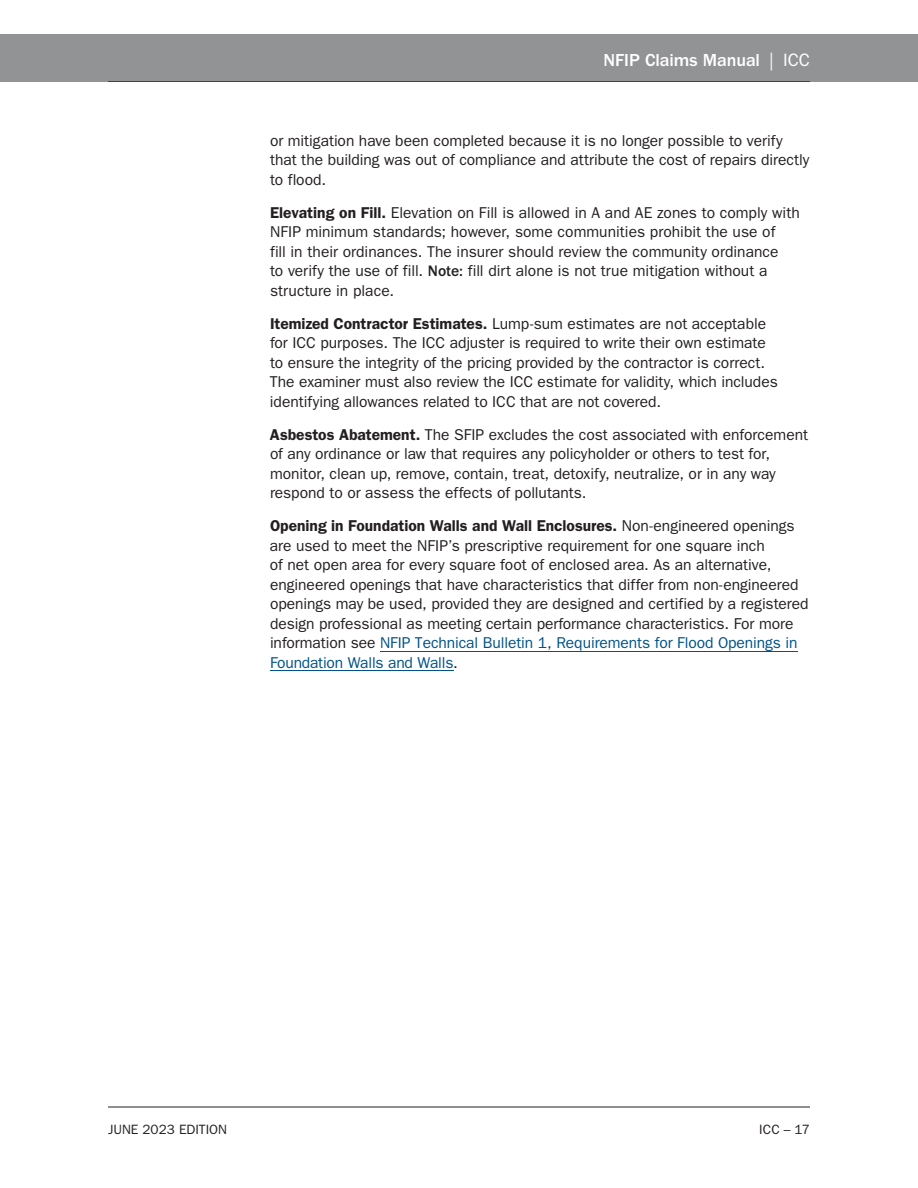
<style>
.page{position:relative;width:918px;height:1188px;background:#fff}
.page>*{position:absolute;margin:0;border:0;box-sizing:border-box;transform-origin:0 0}
.t1{font:500 18px "ITC Franklin Gothic Std";letter-spacing:-.005em;color:#fff}
.CM_text_10_5_13{font:15.75px/19.5px "ITC Franklin Gothic Std";letter-spacing:-.005em;color:#231f20}
.t2{font:13.5px "ITC Franklin Gothic Std";color:#231f20}
.s1{font-weight:400}
.s2{font-weight:600}
.s3{font-weight:500}
.s4{color:#005288}
</style>
<div class="page">
<div style="left:0;top:34px;width:918px;height:47px;background:#929395"></div>
<hr style="left:108px;top:1107px;width:702px;height:1px;background:#231f20">
<hr style="left:108px;top:81px;width:702px;height:1px;background:#231f20">
<hr style="left:380px;top:651px;width:418px;height:1px;background:#005288">
<hr style="left:270px;top:670px;width:183px;height:1px;background:#005288">
<p class="t1" style="left:604px;top:50px;width:208px">NFIP Claims Manual <span class="s1">| ICC</span></p>
<p class="CM_text_10_5_13" style="left:270px;top:131px;width:541px">or mitigation have been completed because it is no longer possible to verify that the building was out of compliance and attribute the cost of repairs directly to flood.</p>
<p class="CM_text_10_5_13" style="left:270px;top:203px;width:531px"><span class="s2">Elevating on Fill.</span> Elevation on Fill is allowed in A and AE zones to comply with NFIP minimum standards; however, some communities prohibit the use of<br>fill in their ordinances. The insurer should review the community ordinance<br>to verify the use of fill. <span class="s3">Note:</span> fill dirt alone is not true mitigation without a structure in place.</p>
<p class="CM_text_10_5_13" style="left:270px;top:314px;width:509px"><span class="s2">Itemized Contractor Estimates.</span> Lump-sum estimates are not acceptable for ICC purposes. The ICC adjuster is required to write their own estimate to ensure the integrity of the pricing provided by the contractor is correct.<br>The examiner must also review the ICC estimate for validity, which includes identifying allowances related to ICC that are not covered.</p>
<p class="CM_text_10_5_13" style="left:270px;top:425px;width:540px"><span class="s2">Asbestos Abatement.</span> The SFIP excludes the cost associated with enforcement of any ordinance or law that requires any policyholder or others to test for, monitor, clean up, remove, contain, treat, detoxify, neutralize, or in any way respond to or assess the effects of pollutants.</p>
<p class="CM_text_10_5_13" style="left:270px;top:516px;width:540px"><span class="s2">Opening in Foundation Walls and Wall Enclosures.</span> Non-engineered openings are used to meet the NFIP’s prescriptive requirement for one square inch<br>of net open area for every square foot of enclosed area. As an alternative, engineered openings that have characteristics that differ from non-engineered openings may be used, provided they are designed and certified by a registered design professional as meeting certain performance characteristics. For more information see <span class="s4">NFIP Technical Bulletin 1, Requirements for Flood Openings in Foundation Walls and Walls</span>.</p>
<p class="t2" style="left:759px;top:1121px;width:52px">ICC – 17</p>
</div>
